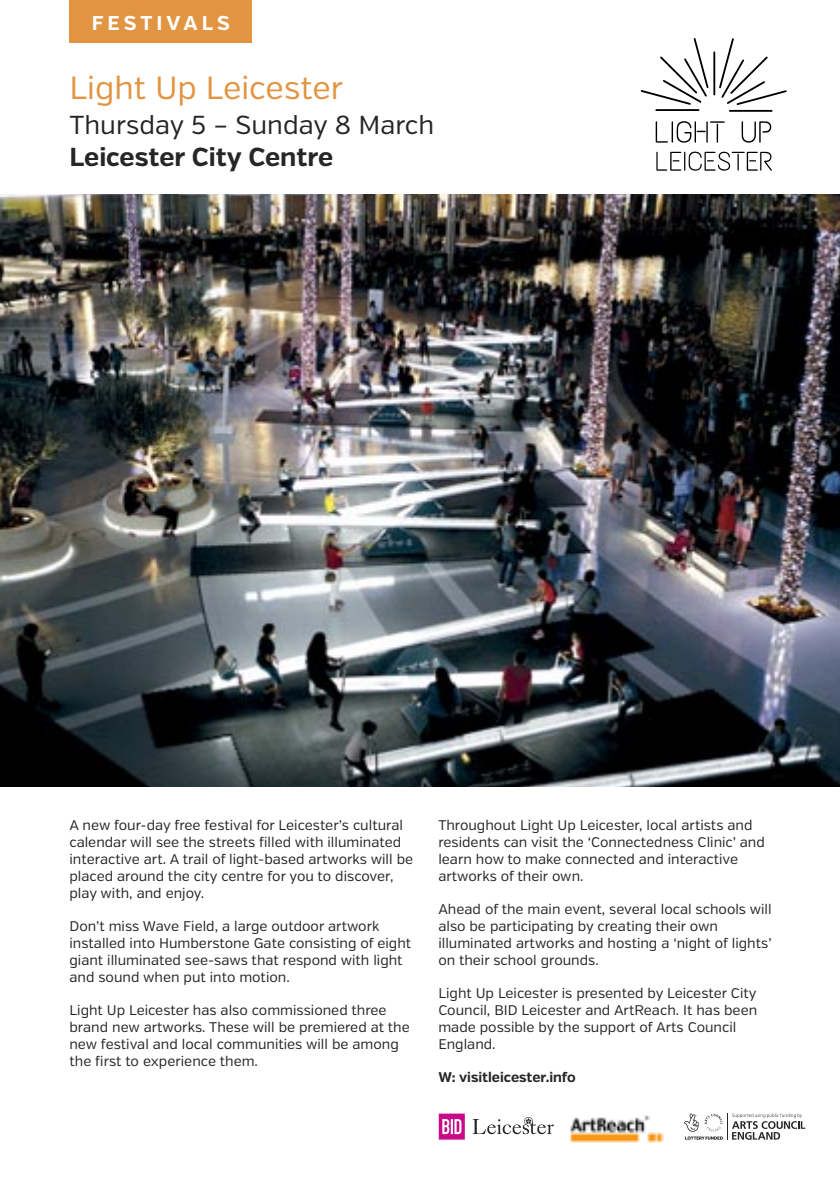
<style>
.page{position:relative;width:840px;height:1191px;background:#fff}
.page>*{position:absolute;margin:0;border:0;box-sizing:border-box;transform-origin:0 0}
.t1{font:32px "Verb";color:#e19543}
.t2{font:26px "Verb";color:#272526}
.t3{font:700 26px "Verb";color:#272526}
.t4{font:700 20px "Verb";letter-spacing:.2em;color:#fff}
.t5{font:14px/16.8px "Verb";color:#272526}
.t6{font:700 14px "Verb";color:#272526}
</style>
<div class="page">
<img style="left:0;top:195px;width:839px;height:591px">
<div style="left:69px;top:0;width:183px;height:43px;background:#e19543"></div>
<img style="left:569px;top:1115px;width:94px;height:27px">
<svg style="left:472px;top:1117px;width:81px;height:17px"></svg>
<svg style="left:438px;top:1113px;width:26px;height:26px"></svg>
<svg style="left:684px;top:1113px;width:120px;height:26px"></svg>
<svg style="left:640px;top:38px;width:146px;height:74px"></svg>
<svg style="left:741px;top:121px;width:30px;height:22px"></svg>
<svg style="left:655px;top:121px;width:69px;height:22px"></svg>
<svg style="left:656px;top:151px;width:115px;height:20px"></svg>
<p class="t4" style="left:92px;top:16px;width:140px">FESTIVALS</p>
<p class="t1" style="left:69px;top:75px;width:275px">Light Up Leicester</p>
<p class="t2" style="left:69px;top:115px;width:366px">Thursday 5 – Sunday 8 March</p>
<p class="t3" style="left:69px;top:147px;width:265px">Leicester City Centre</p>
<p class="t5" style="left:69px;top:818px;width:345px">A new four-day free festival for Leicester’s cultural calendar will see the streets filled with illuminated interactive art. A trail of light-based artworks will be placed around the city centre for you to discover, play with, and enjoy.</p>
<p class="t5" style="left:69px;top:919px;width:343px">Don’t miss Wave Field, a large outdoor artwork installed into Humberstone Gate consisting of eight giant illuminated see-saws that respond with light and sound when put into motion.</p>
<p class="t5" style="left:69px;top:1003px;width:342px">Light Up Leicester has also commissioned three brand new artworks. These will be premiered at the new festival and local communities will be among the first to experience them.</p>
<p class="t5" style="left:438px;top:818px;width:328px">Throughout Light Up Leicester, local artists and residents can visit the ‘Connectedness Clinic’ and learn how to make connected and interactive artworks of their own.</p>
<p class="t5" style="left:438px;top:902px;width:335px">Ahead of the main event, several local schools will also be participating by creating their own illuminated artworks and hosting a ‘night of lights’ on their school grounds.</p>
<p class="t5" style="left:438px;top:986px;width:320px">Light Up Leicester is presented by Leicester City Council, BID Leicester and ArtReach. It has been made possible by the support of Arts Council England.</p>
<p class="t6" style="left:438px;top:1072px;width:139px">W: visitleicester.info</p>
</div>
